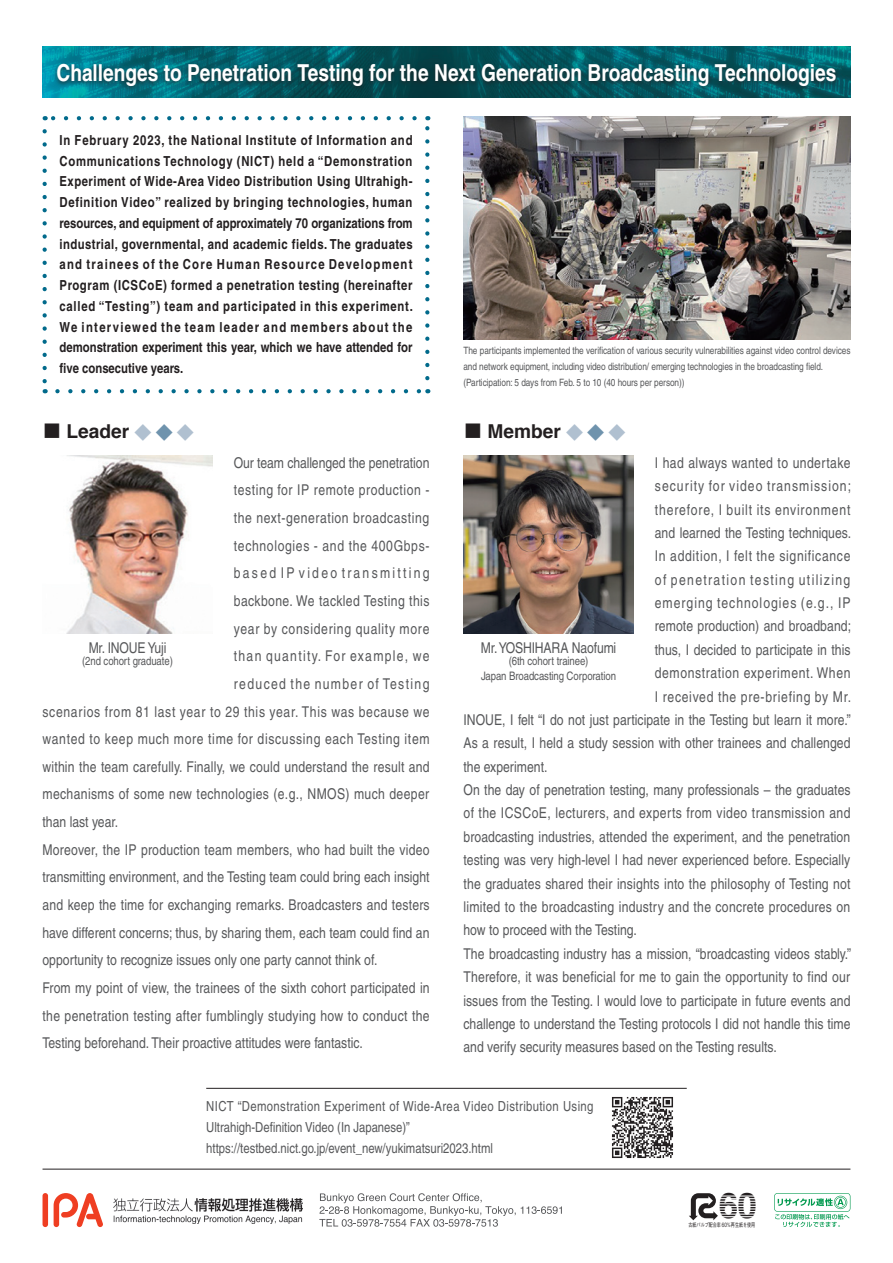
<style>
.page{position:relative;width:893px;height:1263px;background:#fff}
.page>*{position:absolute;margin:0;border:0;box-sizing:border-box;transform-origin:0 0}
.t1{font:700 35.1px "Helvetica";color:#231f20}
.t2{font:700 condensed 23.4px "Helvetica";letter-spacing:-.005em;color:#fff}
.t3{font:700 19.2px "Helvetica";color:#231f20}
.t4{font:condensed 14.85px "Helvetica";letter-spacing:.01em;color:#57585a}
.t5{font:condensed 14.85px "Helvetica";letter-spacing:.045em;color:#57585a}
.t6{font:condensed 14.85px "Helvetica";letter-spacing:.04em;color:#57585a}
.t7{font:condensed 14.85px "Helvetica";letter-spacing:.03em;color:#57585a}
.t8{font:condensed 14.85px "Helvetica";letter-spacing:.09em;color:#57585a}
.t9{font:condensed 14.85px "Helvetica";letter-spacing:.055em;color:#57585a}
.t10{font:condensed 14.85px "Helvetica";letter-spacing:.035em;color:#57585a}
.t11{font:condensed 14.85px "Helvetica";letter-spacing:.07em;color:#57585a}
.t12{font:condensed 14.85px "Helvetica";letter-spacing:.065em;color:#57585a}
.t13{font:condensed 14.85px "Helvetica";letter-spacing:.085em;color:#57585a}
.t14{font:condensed 14.85px "Helvetica";letter-spacing:.15em;color:#57585a}
.t15{font:condensed 14.85px "Helvetica";letter-spacing:-.01em;color:#57585a}
.t16{font:condensed 14.85px "Helvetica";letter-spacing:-.015em;color:#57585a}
.t17{font:700 condensed 13.8px/20.7px "Helvetica";color:#231f20;text-align:justify}
.t18{font:condensed 13.8px/21.3px "Helvetica";color:#57585a}
.t19{font:condensed 11.7px/14.9px "Helvetica";letter-spacing:-.01em;color:#57585a;text-align:center}
.t20{font:condensed 10.05px/15.9px "Helvetica";letter-spacing:-.01em;color:#57585a}
.t21{font:500 5.85px "Gothic BBB Pr 6";color:#231f20;scale:.69 1}
.s1{font-family:"Yu Go"}
</style>
<div class="page">
<div style="left:43px;top:1193px;width:5px;height:34px;background:#ef3e22;border-radius:3px"></div>
<svg style="left:54px;top:1193px;width:49px;height:34px"></svg>
<img style="left:113px;top:1198px;width:190px;height:25px">
<svg style="left:319px;top:1193px;width:243px;height:34px"></svg>
<svg style="left:774px;top:1193px;width:76px;height:34px"></svg>
<svg style="left:689px;top:1193px;width:29px;height:27px"></svg>
<hr style="left:43px;top:1169px;width:807px;height:1px;background:#231f20">
<svg style="left:57px;top:389px;width:364px;height:4px"></svg>
<svg style="left:43px;top:131px;width:4px;height:262px"></svg>
<svg style="left:425px;top:116px;width:4px;height:262px"></svg>
<svg style="left:45px;top:116px;width:370px;height:4px"></svg>
<img style="left:463px;top:116px;width:387px;height:223px">
<img style="left:66px;top:455px;width:147px;height:179px">
<img style="left:463px;top:455px;width:171px;height:179px">
<img style="left:612px;top:1097px;width:61px;height:61px">
<img style="left:43px;top:47px;width:807px;height:51px">
<div style="left:53px;top:61px;width:787px;height:31px;background:#231f20;opacity:.75"></div>
<hr style="left:206px;top:1088px;width:481px;height:1px;background:#231f20">
<h2 class="t2" style="left:57px;top:58px;width:781px">Challenges to Penetration Testing for the Next Generation Broadcasting Technologies</h2>
<p class="t17" style="left:60px;top:130px;width:355px">In February 2023, the National Institute of Information and Communications Technology (NICT) held a “Demonstration Experiment of Wide-Area Video Distribution Using Ultrahigh-Definition Video” realized by bringing technologies, human resources, and equipment of approximately 70 organizations from industrial, governmental, and academic fields. The graduates and trainees of the Core Human Resource Development Program (ICSCoE) formed a penetration testing (hereinafter called “Testing”) team and participated in this experiment.<br>We interviewed the team leader and members about the demonstration experiment this year, which we have attended for five consecutive years.</p>
<p class="t20" style="left:463px;top:343px;width:389px">The participants implemented the verification of various security vulnerabilities against video control devices and network equipment, including video distribution/ emerging technologies in the broadcasting field. (Participation: 5 days from Feb. 5 to 10 (40 hours per person))</p>
<p class="t3" style="left:43px;top:416px;width:88px"><span class="s1">■</span> Leader</p>
<p class="t3" style="left:463px;top:416px;width:99px"><span class="s1">■</span> Member</p>
<p class="t4" style="left:234px;top:454px;width:197px">Our team challenged the penetration</p>
<p class="t10" style="left:234px;top:482px;width:197px">testing for IP remote production -</p>
<p class="t6" style="left:234px;top:509px;width:197px">the next-generation broadcasting</p>
<p class="t5" style="left:234px;top:537px;width:197px">technologies - and the 400Gbps-</p>
<p class="t14" style="left:234px;top:564px;width:197px">based IP video transmitting</p>
<p class="t4" style="left:234px;top:592px;width:197px">backbone. We tackled Testing this</p>
<p class="t5" style="left:234px;top:620px;width:197px">year by considering quality more</p>
<p class="t13" style="left:234px;top:647px;width:197px">than quantity. For example, we</p>
<p class="t8" style="left:234px;top:675px;width:197px">reduced the number of Testing</p>
<p class="t5" style="left:43px;top:703px;width:389px">scenarios from 81 last year to 29 this year. This was because we</p>
<p class="t5" style="left:43px;top:730px;width:389px">wanted to keep much more time for discussing each Testing item</p>
<p class="t4" style="left:43px;top:758px;width:389px">within the team carefully. Finally, we could understand the result and</p>
<p class="t4" style="left:43px;top:786px;width:388px">mechanisms of some new technologies (e.g., NMOS) much deeper</p>
<p class="t4" style="left:43px;top:813px;width:77px">than last year.</p>
<p class="t4" style="left:43px;top:841px;width:389px">Moreover, the IP production team members, who had built the video</p>
<p class="t4" style="left:43px;top:868px;width:389px">transmitting environment, and the Testing team could bring each insight</p>
<p class="t4" style="left:43px;top:896px;width:389px">and keep the time for exchanging remarks. Broadcasters and testers</p>
<p class="t4" style="left:43px;top:924px;width:388px">have different concerns; thus, by sharing them, each team could find an</p>
<p class="t4" style="left:43px;top:951px;width:336px">opportunity to recognize issues only one party cannot think of.</p>
<p class="t4" style="left:43px;top:979px;width:389px">From my point of view, the trainees of the sixth cohort participated in</p>
<p class="t4" style="left:43px;top:1007px;width:389px">the penetration testing after fumblingly studying how to conduct the</p>
<p class="t4" style="left:43px;top:1034px;width:322px">Testing beforehand. Their proactive attitudes were fantastic.</p>
<p class="t16" style="left:89px;top:639px;width:79px">Mr. INOUE Yuji</p>
<p class="t19" style="left:82px;top:653px;width:92px">(2nd cohort graduate)</p>
<p class="t4" style="left:655px;top:454px;width:197px">I had always wanted to undertake</p>
<p class="t11" style="left:655px;top:477px;width:198px">security for video transmission;</p>
<p class="t9" style="left:655px;top:501px;width:197px">therefore, I built its environment</p>
<p class="t4" style="left:655px;top:524px;width:198px">and learned the Testing techniques.</p>
<p class="t5" style="left:655px;top:547px;width:197px">In addition, I felt the significance</p>
<p class="t8" style="left:655px;top:571px;width:197px">of penetration testing utilizing</p>
<p class="t12" style="left:655px;top:594px;width:197px">emerging technologies (e.g., IP</p>
<p class="t4" style="left:655px;top:618px;width:198px">remote production) and broadband;</p>
<p class="t4" style="left:655px;top:641px;width:197px">thus, I decided to participate in this</p>
<p class="t6" style="left:655px;top:664px;width:197px">demonstration experiment. When</p>
<p class="t5" style="left:655px;top:688px;width:198px">I received the pre-briefing by Mr.</p>
<p class="t4" style="left:463px;top:711px;width:389px">INOUE, I felt “I do not just participate in the Testing but learn it more.”</p>
<p class="t4" style="left:463px;top:734px;width:389px">As a result, I held a study session with other trainees and challenged</p>
<p class="t4" style="left:463px;top:758px;width:85px">the experiment.</p>
<p class="t4" style="left:463px;top:781px;width:389px">On the day of penetration testing, many professionals – the graduates</p>
<p class="t7" style="left:463px;top:805px;width:389px">of the ICSCoE, lecturers, and experts from video transmission and</p>
<p class="t4" style="left:463px;top:828px;width:388px">broadcasting industries, attended the experiment, and the penetration</p>
<p class="t4" style="left:463px;top:851px;width:388px">testing was very high-level I had never experienced before. Especially</p>
<p class="t4" style="left:463px;top:875px;width:389px">the graduates shared their insights into the philosophy of Testing not</p>
<p class="t4" style="left:463px;top:898px;width:388px">limited to the broadcasting industry and the concrete procedures on</p>
<p class="t4" style="left:463px;top:921px;width:175px">how to proceed with the Testing.</p>
<p class="t4" style="left:463px;top:945px;width:389px">The broadcasting industry has a mission, “broadcasting videos stably.”</p>
<p class="t4" style="left:463px;top:968px;width:388px">Therefore, it was beneficial for me to gain the opportunity to find our</p>
<p class="t4" style="left:463px;top:992px;width:388px">issues from the Testing. I would love to participate in future events and</p>
<p class="t4" style="left:463px;top:1015px;width:388px">challenge to understand the Testing protocols I did not handle this time</p>
<p class="t4" style="left:463px;top:1038px;width:315px">and verify security measures based on the Testing results.</p>
<p class="t15" style="left:481px;top:639px;width:137px">Mr. YOSHIHARA Naofumi</p>
<p class="t19" style="left:481px;top:653px;width:136px">(6th cohort trainee)<br>Japan Broadcasting Corporation</p>
<p class="t18" style="left:206px;top:1095px;width:389px">NICT “Demonstration Experiment of Wide-Area Video Distribution Using<br>Ultrahigh-Definition Video (In Japanese)” https://testbed.nict.go.jp/event_new/yukimatsuri2023.html</p>
<h1 class="t1" style="left:719px;top:1177px;width:40px">60</h1>
<p class="t21" style="left:689px;top:1220px;width:98px">古紙パルプ配合率 60％再生紙を使用</p>
</div>
